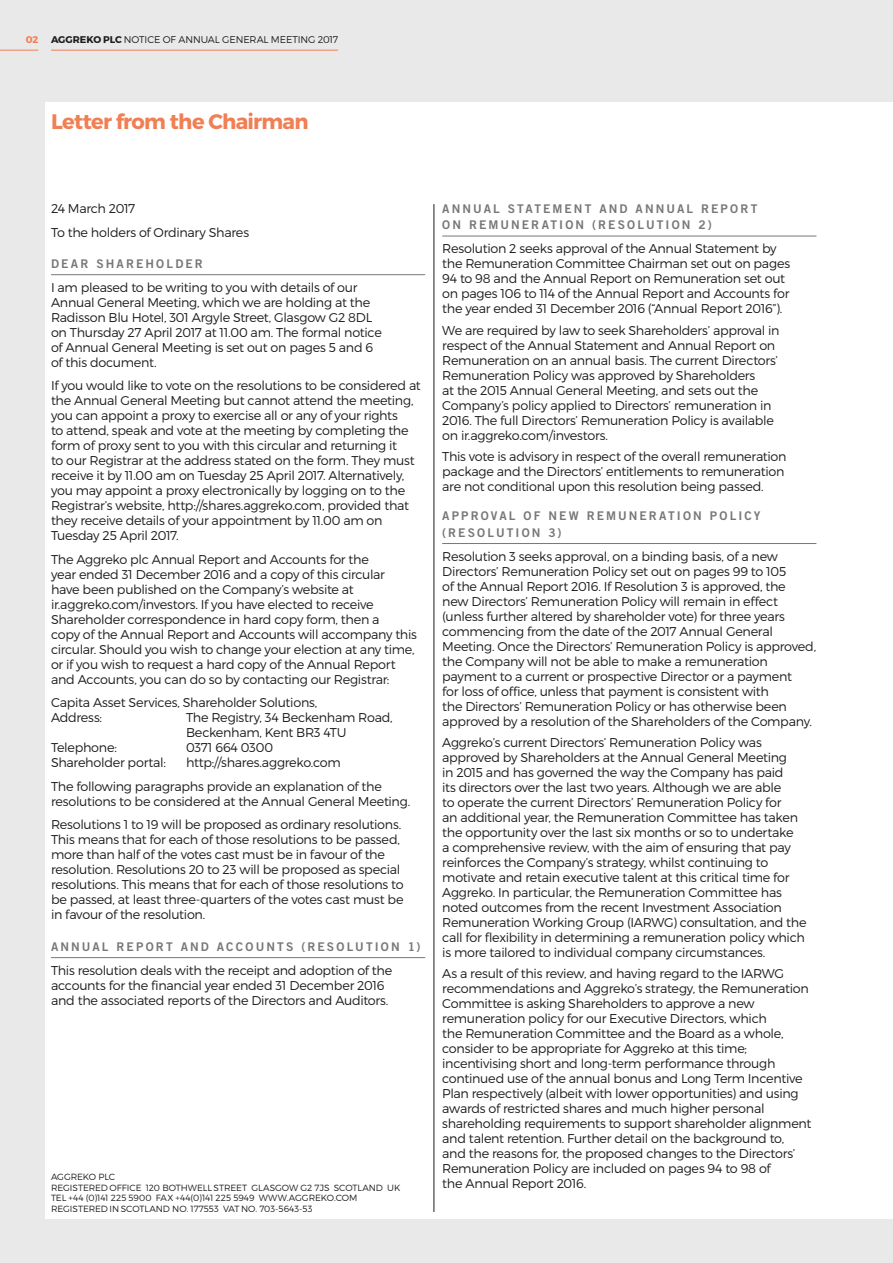
<style>
.page{position:relative;width:893px;height:1263px;background:#eae9ea}
.page>*{position:absolute;margin:0;border:0;box-sizing:border-box;transform-origin:0 0}
.t1{font:700 21px "Montserrat";letter-spacing:-.035em;color:#f07f54}
.t2{font:300 12.75px/15px "Montserrat";letter-spacing:-.02em;color:#1d1d1b}
.t3{font:12px/16.5px "Trade Gothic LT Std Bd 2";letter-spacing:.175em;color:#78787b}
.t4{font:300 9.75px "Montserrat";letter-spacing:-.01em;color:#1d1d1b}
.t5{font:700 9.75px "Montserrat";color:#f07f54}
.t6{font:300 9px/10.5px "Montserrat";letter-spacing:-.005em;color:#1d1d1b}
.s1{font-weight:700}
</style>
<div class="page">
<div style="left:45px;top:102px;width:848px;height:1116px;background:#fff"></div>
<hr style="left:0;top:50px;width:38px;height:1px;background:#f07f54">
<hr style="left:51px;top:50px;width:287px;height:1px;background:#f07f54">
<hr style="left:51px;top:274px;width:374px;height:1px;background:#78787b">
<hr style="left:51px;top:957px;width:374px;height:1px;background:#78787b">
<hr style="left:442px;top:236px;width:374px;height:1px;background:#78787b">
<hr style="left:442px;top:543px;width:374px;height:1px;background:#78787b">
<hr style="left:434px;top:204px;width:1px;height:1008px;background:#1d1d1b">
<p class="t5" style="left:26px;top:34px;width:14px">02</p>
<p class="t4" style="left:51px;top:34px;width:289px"><span class="s1">AGGREKO PLC</span> NOTICE OF ANNUAL GENERAL MEETING 2017</p>
<h1 class="t1" style="left:51px;top:108px;width:259px">Letter from the Chairman</h1>
<p class="t2" style="left:51px;top:197px;width:200px;line-height:23.5px">24 March 2017<br>To the holders of Ordinary Shares</p>
<p class="t3" style="left:51px;top:255px;width:153px">DEAR SHAREHOLDER</p>
<p class="t2" style="left:51px;top:280px;width:332px">I am pleased to be writing to you with details of our Annual General Meeting, which we are holding at the Radisson Blu Hotel, 301 Argyle Street, Glasgow G2 8DL on Thursday 27 April 2017 at 11.00 am. The formal notice of Annual General Meeting is set out on pages 5 and 6 of this document.</p>
<p class="t2" style="left:51px;top:378px;width:371px">If you would like to vote on the resolutions to be considered at the Annual General Meeting but cannot attend the meeting, you can appoint a proxy to exercise all or any of your rights<br>to attend, speak and vote at the meeting by completing the form of proxy sent to you with this circular and returning it<br>to our Registrar at the address stated on the form. They must receive it by 11.00 am on Tuesday 25 April 2017. Alternatively, you may appoint a proxy electronically by logging on to the Registrar’s website, http://shares.aggreko.com, provided that they receive details of your appointment by 11.00 am on Tuesday 25 April 2017.</p>
<p class="t2" style="left:51px;top:551px;width:367px">The Aggreko plc Annual Report and Accounts for the<br>year ended 31 December 2016 and a copy of this circular<br>have been published on the Company’s website at ir.aggreko.com/investors. If you have elected to receive Shareholder correspondence in hard copy form, then a<br>copy of the Annual Report and Accounts will accompany this circular. Should you wish to change your election at any time, or if you wish to request a hard copy of the Annual Report and Accounts, you can do so by contacting our Registrar:</p>
<p class="t2" style="left:51px;top:695px;width:268px">Capita Asset Services, Shareholder Solutions,<br>Address:</p>
<p class="t2" style="left:186px;top:710px;width:208px">The Registry, 34 Beckenham Road,<br>Beckenham, Kent BR3 4TU</p>
<p class="t2" style="left:51px;top:740px;width:67px">Telephone:</p>
<p class="t2" style="left:186px;top:740px;width:89px">0371 664 0300</p>
<p class="t2" style="left:51px;top:755px;width:117px">Shareholder portal:</p>
<p class="t2" style="left:51px;top:751px;width:332px;line-height:23.5px;text-indent:135px">http://shares.aggreko.com<br>The following paragraphs provide an explanation of the</p>
<p class="t2" style="left:51px;top:789px;width:361px;line-height:23.5px">resolutions to be considered at the Annual General Meeting.<br>Resolutions 1 to 19 will be proposed as ordinary resolutions.</p>
<p class="t2" style="left:51px;top:832px;width:354px">This means that for each of those resolutions to be passed, more than half of the votes cast must be in favour of the resolution. Resolutions 20 to 23 will be proposed as special resolutions. This means that for each of those resolutions to be passed, at least three-quarters of the votes cast must be in favour of the resolution.</p>
<p class="t3" style="left:51px;top:938px;width:371px">ANNUAL REPORT AND ACCOUNTS (RESOLUTION 1)</p>
<p class="t2" style="left:51px;top:962px;width:343px">This resolution deals with the receipt and adoption of the accounts for the financial year ended 31 December 2016 and the associated reports of the Directors and Auditors.</p>
<p class="t6" style="left:51px;top:1172px;width:351px">AGGREKO PLC<br>REGISTERED OFFICE 120 BOTHWELL STREET GLASGOW G2 7JS SCOTLAND UK TEL +44 (0)141 225 5900 FAX +44(0)141 225 5949 WWW.AGGREKO.COM REGISTERED IN SCOTLAND NO. 177553 VAT NO. 703-5643-53</p>
<p class="t3" style="left:442px;top:200px;width:317px">ANNUAL STATEMENT AND ANNUAL REPORT<br>ON REMUNERATION (RESOLUTION 2)</p>
<p class="t2" style="left:442px;top:241px;width:349px">Resolution 2 seeks approval of the Annual Statement by the Remuneration Committee Chairman set out on pages 94 to 98 and the Annual Report on Remuneration set out on pages 106 to 114 of the Annual Report and Accounts for the year ended 31 December 2016 (“Annual Report 2016”).</p>
<p class="t2" style="left:442px;top:322px;width:339px">We are required by law to seek Shareholders’ approval in respect of the Annual Statement and Annual Report on Remuneration on an annual basis. The current Directors’ Remuneration Policy was approved by Shareholders<br>at the 2015 Annual General Meeting, and sets out the Company’s policy applied to Directors’ remuneration in 2016. The full Directors’ Remuneration Policy is available on ir.aggreko.com/investors.</p>
<p class="t2" style="left:442px;top:449px;width:346px">This vote is advisory in respect of the overall remuneration package and the Directors’ entitlements to remuneration are not conditional upon this resolution being passed.</p>
<p class="t3" style="left:442px;top:507px;width:320px">APPROVAL OF NEW REMUNERATION POLICY (RESOLUTION 3)</p>
<p class="t2" style="left:442px;top:548px;width:375px">Resolution 3 seeks approval, on a binding basis, of a new Directors’ Remuneration Policy set out on pages 99 to 105<br>of the Annual Report 2016. If Resolution 3 is approved, the<br>new Directors’ Remuneration Policy will remain in effect (unless further altered by shareholder vote) for three years commencing from the date of the 2017 Annual General Meeting. Once the Directors’ Remuneration Policy is approved, the Company will not be able to make a remuneration payment to a current or prospective Director or a payment<br>for loss of office, unless that payment is consistent with<br>the Directors’ Remuneration Policy or has otherwise been approved by a resolution of the Shareholders of the Company.</p>
<p class="t2" style="left:442px;top:735px;width:366px">Aggreko’s current Directors’ Remuneration Policy was approved by Shareholders at the Annual General Meeting<br>in 2015 and has governed the way the Company has paid<br>its directors over the last two years. Although we are able<br>to operate the current Directors’ Remuneration Policy for<br>an additional year, the Remuneration Committee has taken the opportunity over the last six months or so to undertake<br>a comprehensive review, with the aim of ensuring that pay reinforces the Company’s strategy, whilst continuing to motivate and retain executive talent at this critical time for Aggreko. In particular, the Remuneration Committee has noted outcomes from the recent Investment Association Remuneration Working Group (IARWG) consultation, and the call for flexibility in determining a remuneration policy which is more tailored to individual company circumstances.</p>
<p class="t2" style="left:442px;top:966px;width:371px">As a result of this review, and having regard to the IARWG recommendations and Aggreko’s strategy, the Remuneration Committee is asking Shareholders to approve a new remuneration policy for our Executive Directors, which<br>the Remuneration Committee and the Board as a whole, consider to be appropriate for Aggreko at this time; incentivising short and long-term performance through continued use of the annual bonus and Long Term Incentive Plan respectively (albeit with lower opportunities) and using awards of restricted shares and much higher personal shareholding requirements to support shareholder alignment and talent retention. Further detail on the background to,<br>and the reasons for, the proposed changes to the Directors’ Remuneration Policy are included on pages 94 to 98 of<br>the Annual Report 2016.</p>
</div>
